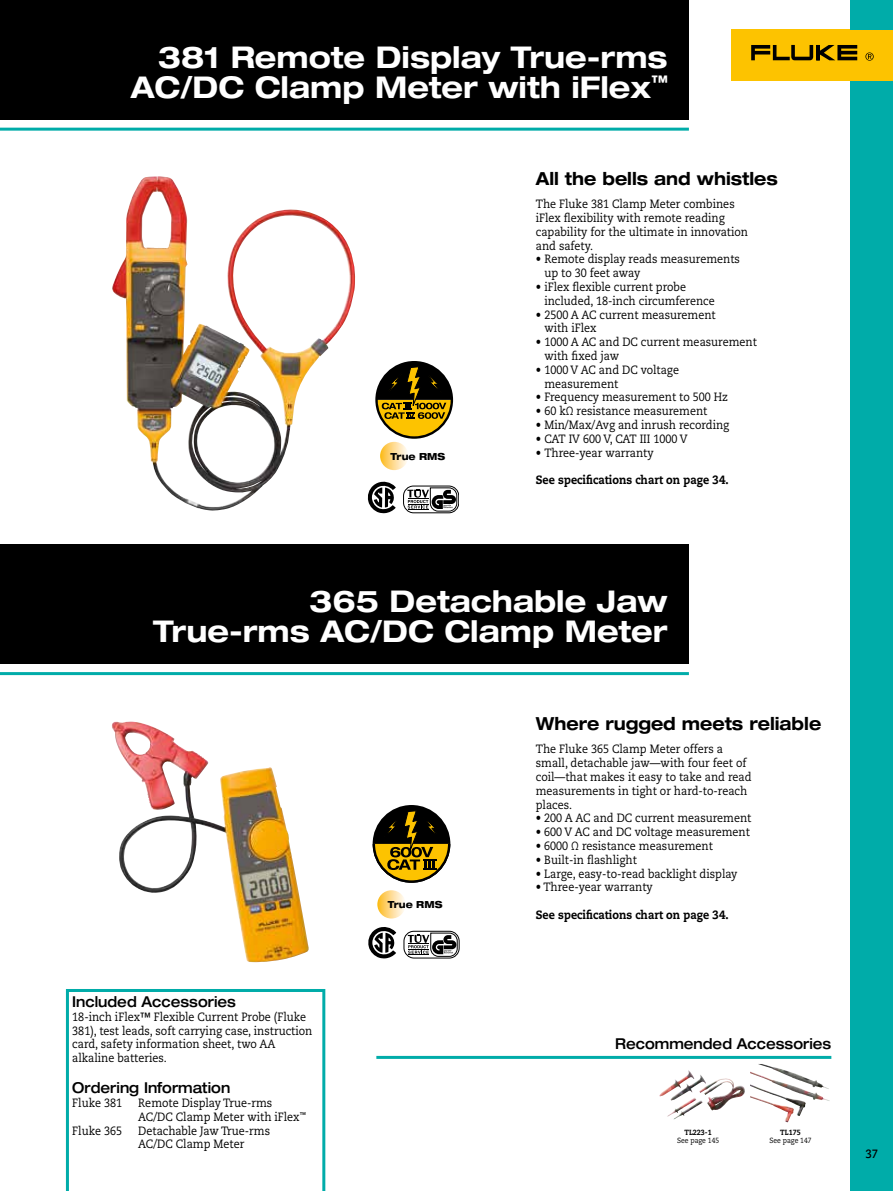
<style>
.page{position:relative;width:893px;height:1191px;background:#fff}
.page>*{position:absolute;margin:0;border:0;box-sizing:border-box;transform-origin:0 0}
.t1{font:700 expanded 30px/30px "Helvetica Neue LT Std";color:#fff;text-align:right;scale:.95 1}
.t2{font:700 expanded 18px "Helvetica Neue LT Std";color:#000;scale:.9 1}
.t3{font:500 expanded 15px "Helvetica Neue LT Std";color:#000;scale:.9 1}
.t4{font:12px/13.8px "Caecilia LT Std";color:#000;scale:.9 1}
.t5{font:800 12px "Caecilia LT Std";color:#000;scale:.9 1}
.t6{font:700 12px "Caecilia LT Std";color:#000;scale:.9 1}
.t7{font:800 expanded 9.75px "Helvetica Neue LT Std";color:#000;scale:.9 1}
.t8{font:7.5px "Caecilia LT Std";color:#000;scale:.9 1}
.t9{font:800 7.5px "Caecilia LT Std";color:#000;scale:.9 1}
</style>
<div class="page">
<div style="left:731px;top:30px;width:162px;height:51px;background:#fdc300"></div>
<hr style="left:0;top:128px;width:689px;height:3px;background:#00aca9">
<hr style="left:0;top:672px;width:689px;height:3px;background:#00aca9">
<svg style="left:751px;top:45px;width:106px;height:15px"></svg>
<svg style="left:865px;top:52px;width:9px;height:9px"></svg>
<hr style="left:376px;top:1056px;width:455px;height:3px;background:#00aca9">
<svg style="left:66px;top:989px;width:259px;height:202px"></svg>
<img style="left:758px;top:1064px;width:71px;height:25px">
<img style="left:112px;top:176px;width:243px;height:335px">
<svg style="left:368px;top:482px;width:28px;height:31px"></svg>
<div style="left:403px;top:486px;width:56px;height:27px;border:1px solid #000;border-radius:10px"></div>
<svg style="left:407px;top:487px;width:50px;height:24px"></svg>
<svg style="left:375px;top:361px;width:78px;height:78px"></svg>
<div style="left:380px;top:442px;width:28px;height:28px;background:linear-gradient(to right,#fdbc26,#fff9f3);border-radius:14px"></div>
<svg style="left:368px;top:927px;width:28px;height:31px"></svg>
<div style="left:404px;top:931px;width:55px;height:27px;border:1px solid #000;border-radius:10px"></div>
<svg style="left:408px;top:932px;width:50px;height:24px"></svg>
<svg style="left:377px;top:890px;width:29px;height:28px"></svg>
<svg style="left:373px;top:809px;width:77px;height:73px"></svg>
<img style="left:112px;top:721px;width:197px;height:241px">
<img style="left:659px;top:1070px;width:47px;height:30px">
<div style="left:850px;top:81px;width:43px;height:1110px;background:#00aca9"></div>
<div style="left:850px;top:0;width:43px;height:30px;background:#00aca9"></div>
<div style="left:0;top:0;width:689px;height:119px;background:#000"></div>
<div style="left:0;top:544px;width:689px;height:119px;background:#000"></div>
<h1 class="t1" style="left:131px;top:41px;width:567px">381 Remote Display True-rms<br>AC/DC Clamp Meter with iFlex<sup>™</sup></h1>
<p class="t7" style="left:391px;top:450px;width:62px">True RMS</p>
<h2 class="t2" style="left:536px;top:167px;width:270px">All the bells and whistles</h2>
<p class="t4" style="left:536px;top:197px;width:237px">The Fluke 381 Clamp Meter combines iFlex flexibility with remote reading capability for the ultimate in innovation and safety.</p>
<p class="t4" style="left:544px;top:252px;width:219px;text-indent:-9px">• Remote display reads measurements up to 30 feet away</p>
<p class="t4" style="left:544px;top:280px;width:191px;text-indent:-9px">• iFlex flexible current probe included, 18-inch circumference</p>
<p class="t4" style="left:544px;top:308px;width:192px;text-indent:-9px">• 2500 A AC current measurement with iFlex</p>
<p class="t4" style="left:544px;top:335px;width:238px;text-indent:-9px">• 1000 A AC and DC current measurement with fixed jaw</p>
<p class="t4" style="left:544px;top:363px;width:151px;text-indent:-8px">• 1000 V AC and DC voltage measurement</p>
<p class="t4" style="left:536px;top:390px;width:215px">• Frequency measurement to 500 Hz</p>
<p class="t4" style="left:536px;top:404px;width:192px">• 60 kΩ resistance measurement</p>
<p class="t4" style="left:536px;top:418px;width:216px">• Min/Max/Avg and inrush recording</p>
<p class="t4" style="left:536px;top:432px;width:170px">• CAT IV 600 V, CAT III 1000 V</p>
<p class="t4" style="left:536px;top:446px;width:132px">• Three-year warranty</p>
<p class="t5" style="left:536px;top:472px;width:216px">See specifications chart on page 34.</p>
<h1 class="t1" style="left:153px;top:586px;width:543px">365 Detachable Jaw<br>True-rms AC/DC Clamp Meter</h1>
<p class="t7" style="left:388px;top:898px;width:62px">True RMS</p>
<h2 class="t2" style="left:536px;top:712px;width:319px">Where rugged meets reliable</h2>
<p class="t4" style="left:536px;top:742px;width:241px">The Fluke 365 Clamp Meter offers a small, detachable jaw—with four feet of coil—that makes it easy to take and read measurements in tight or hard-to-reach places.</p>
<p class="t4" style="left:536px;top:811px;width:241px">• 200 A AC and DC current measurement</p>
<p class="t4" style="left:536px;top:825px;width:240px">• 600 V AC and DC voltage measurement</p>
<p class="t4" style="left:536px;top:839px;width:198px">• 6000 Ω resistance measurement</p>
<p class="t4" style="left:536px;top:853px;width:114px">• Built-in flashlight</p>
<p class="t4" style="left:536px;top:867px;width:226px">• Large, easy-to-read backlight display</p>
<p class="t4" style="left:536px;top:880px;width:131px">• Three-year warranty</p>
<p class="t5" style="left:536px;top:907px;width:216px">See specifications chart on page 34.</p>
<p class="t3" style="left:72px;top:992px;width:183px">Included Accessories</p>
<p class="t4" style="left:72px;top:1010px;width:268px">18-inch iFlex™ Flexible Current Probe (Fluke 381), test leads, soft carrying case, instruction card, safety information sheet, two AA alkaline batteries.</p>
<p class="t3" style="left:72px;top:1078px;width:177px">Ordering Information</p>
<p class="t4" style="left:72px;top:1096px;width:57px">Fluke 381</p>
<p class="t4" style="left:138px;top:1096px;width:188px">Remote Display True-rms<br>AC/DC Clamp Meter with iFlex<sup>™</sup></p>
<p class="t4" style="left:72px;top:1123px;width:57px">Fluke 365</p>
<p class="t4" style="left:138px;top:1123px;width:148px">Detachable Jaw True-rms<br>AC/DC Clamp Meter</p>
<p class="t9" style="left:780px;top:1127px;width:24px">TL175</p>
<p class="t3" style="left:615px;top:1034px;width:242px">Recommended Accessories</p>
<p class="t9" style="left:684px;top:1127px;width:32px">TL223-1</p>
<p class="t8" style="left:677px;top:1136px;width:48px">See page 145</p>
<p class="t8" style="left:769px;top:1136px;width:48px">See page 147</p>
<p class="t6" style="left:865px;top:1146px;width:16px">37</p>
</div>
